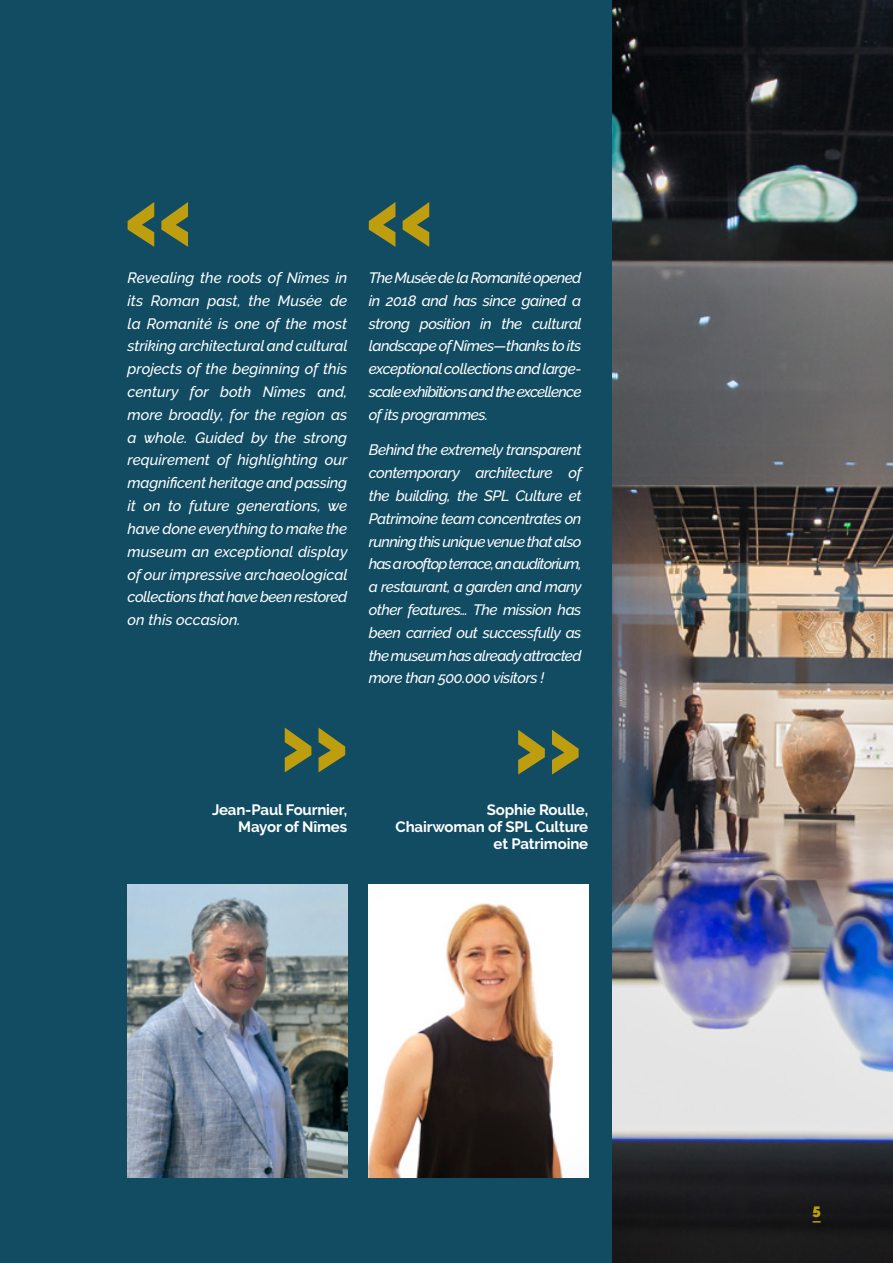
<style>
.page{position:relative;width:893px;height:1263px;background:#114c63}
.page>*{position:absolute;margin:0;border:0;box-sizing:border-box;transform-origin:0 0}
.Texte_Blanc{font:italic 500 15px/22.8px "Raleway";letter-spacing:-.045em;color:#fff;text-align:justify}
.TEXTE_ITAL{font:italic 500 15px/22.8px "Raleway";letter-spacing:-.03em;color:#fff;text-align:justify}
.Texte_noir{font:700 15px/16.8px "Raleway";letter-spacing:-.01em;color:#fff;text-align:right}
.t1{font:800 15px "Raleway";color:#be9d0e}
</style>
<div class="page">
<img style="left:612px;top:0;width:281px;height:1263px">
<img style="left:128px;top:884px;width:219px;height:294px">
<img style="left:369px;top:884px;width:219px;height:294px">
<svg style="left:128px;top:202px;width:60px;height:45px"></svg>
<svg style="left:285px;top:727px;width:60px;height:45px"></svg>
<svg style="left:369px;top:202px;width:60px;height:45px"></svg>
<svg style="left:518px;top:730px;width:61px;height:44px"></svg>
<p class="TEXTE_ITAL" style="left:128px;top:266px;width:222px">Revealing the roots of Nîmes in its Roman past, the Musée de la Romanité is one of the most striking architectural and cultural projects of the beginning of this century for both Nîmes and, more broadly, for the region as a whole. Guided by the strong requirement of highlighting our magnificent heritage and passing it on to future generations, we have done everything to make the museum an exceptional display of our impressive archaeological collections that have been restored on this occasion.</p>
<p class="Texte_Blanc" style="left:369px;top:266px;width:215px">The Musée de la Romanité opened in 2018 and has since gained a strong position in the cultural landscape of Nîmes—thanks to its exceptional collections and large&shy;scale exhibitions and the excellence of its programmes.</p>
<p class="Texte_Blanc" style="left:369px;top:439px;width:214px">Behind the extremely transparent contemporary architecture of the building, the SPL Culture et Patrimoine team concentrates on running this unique venue that also has a rooftop terrace, an auditorium, a restaurant, a garden and many other features… The mission has been carried out successfully as the museum has already attracted more than 500.000 visitors !</p>
<p class="Texte_noir" style="left:212px;top:801px;width:137px">Jean-Paul Fournier,<br>Mayor of Nîmes</p>
<p class="Texte_noir" style="left:396px;top:801px;width:194px">Sophie Roulle,<br>Chairwoman of SPL Culture et Patrimoine</p>
<p class="t1" style="left:813px;top:1201px;width:10px">5</p>
</div>
